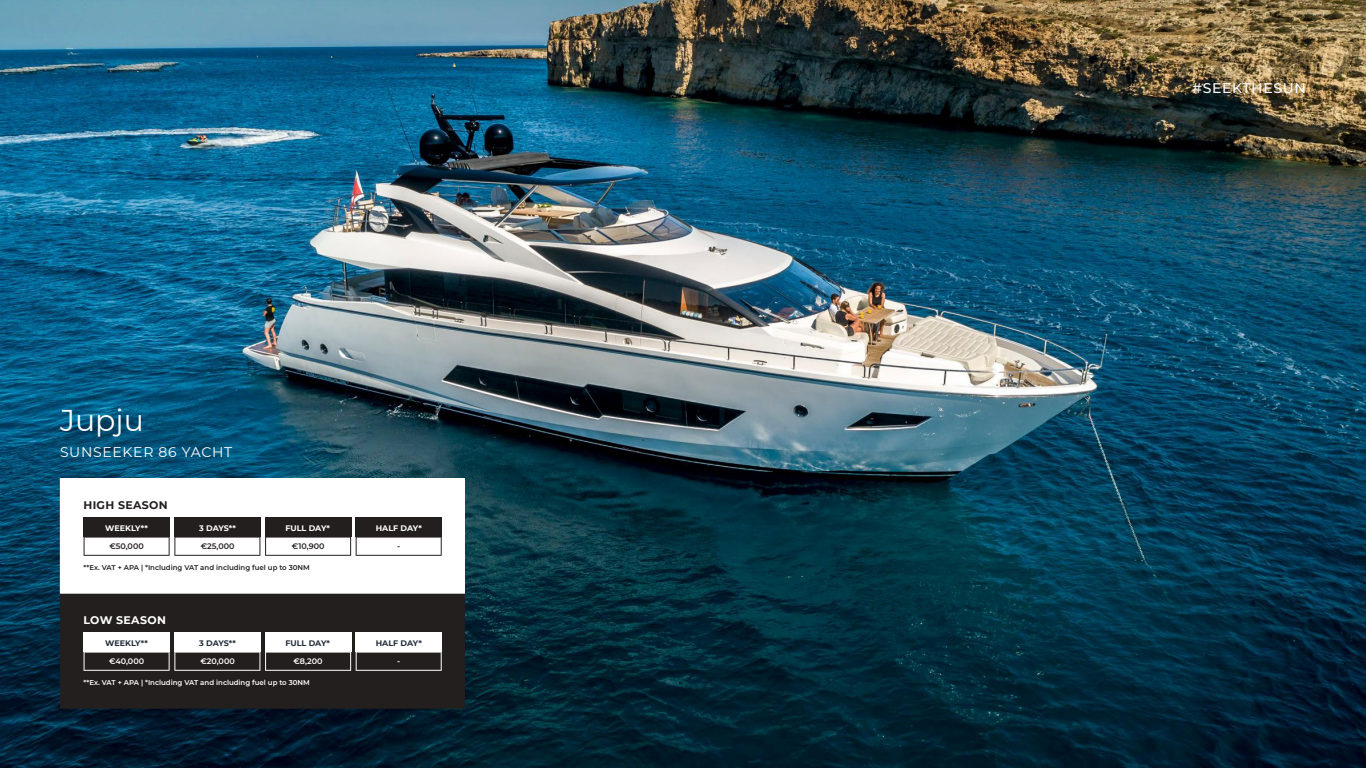
<style>
.page{position:relative;width:1366px;height:768px;background:#fff}
.page>*{position:absolute;margin:0;border:0;box-sizing:border-box;transform-origin:0 0}
.t1{font:30px "Montserrat";color:#fff}
.t2{font:14px "Montserrat";letter-spacing:.05em;color:#fff}
.t3{font:500 14px "Montserrat";letter-spacing:.05em;color:#fff}
.t4{font:700 11px "Montserrat";letter-spacing:.03em;color:#241f1f}
.t5{font:700 11px "Montserrat";letter-spacing:.03em;color:#fff}
.t6{font:700 8px "Montserrat";letter-spacing:-.005em;color:#222d3a}
.t7{font:700 8px "Montserrat";letter-spacing:-.005em;color:#fff}
.t8{font:600 8px "Montserrat";color:#241f1f}
.t9{font:600 8px "Montserrat";color:#fff}
.t10{font:600 7px "Montserrat";color:#fff}
.t11{font:600 7px "Montserrat";color:#241f1f}
</style>
<div class="page">
<img style="left:0;top:0;width:1366px;height:768px">
<div style="left:60px;top:594px;width:405px;height:115px;background:#241f1f"></div>
<svg style="left:60px;top:478px;width:405px;height:116px"></svg>
<div style="left:84px;top:633px;width:86px;height:19px;background:#fff"></div>
<div style="left:84px;top:518px;width:86px;height:19px;background:#241f1f"></div>
<div style="left:174px;top:633px;width:86px;height:19px;background:#fff"></div>
<div style="left:174px;top:518px;width:86px;height:19px;background:#241f1f"></div>
<div style="left:265px;top:633px;width:86px;height:19px;background:#fff"></div>
<div style="left:265px;top:518px;width:86px;height:19px;background:#241f1f"></div>
<div style="left:356px;top:633px;width:86px;height:19px;background:#fff"></div>
<div style="left:356px;top:518px;width:86px;height:19px;background:#241f1f"></div>
<svg style="left:84px;top:652px;width:358px;height:19px;background:#393535"></svg>
<svg style="left:84px;top:537px;width:358px;height:19px"></svg>
<h2 class="t3" style="left:1192px;top:78px;width:115px">#SEEKTHESUN</h2>
<h1 class="t1" style="left:60px;top:400px;width:85px">Jupju</h1>
<h2 class="t2" style="left:60px;top:442px;width:174px">SUNSEEKER 86 YACHT</h2>
<h3 class="t4" style="left:83px;top:498px;width:86px">HIGH SEASON</h3>
<p class="t7" style="left:105px;top:522px;width:44px">WEEKLY**</p>
<p class="t7" style="left:199px;top:522px;width:38px">3 DAYS**</p>
<p class="t7" style="left:285px;top:522px;width:46px">FULL DAY*</p>
<p class="t7" style="left:376px;top:522px;width:48px">HALF DAY*</p>
<p class="t8" style="left:109px;top:540px;width:36px">€50,000</p>
<p class="t8" style="left:201px;top:540px;width:35px">€25,000</p>
<p class="t8" style="left:292px;top:540px;width:34px">€10,900</p>
<p class="t8" style="left:397px;top:540px;width:5px">-</p>
<p class="t11" style="left:84px;top:562px;width:228px">**Ex. VAT + APA | *Including VAT and including fuel up to 30NM</p>
<h3 class="t5" style="left:83px;top:613px;width:84px">LOW SEASON</h3>
<p class="t6" style="left:105px;top:637px;width:44px">WEEKLY**</p>
<p class="t6" style="left:199px;top:637px;width:38px">3 DAYS**</p>
<p class="t6" style="left:285px;top:637px;width:46px">FULL DAY*</p>
<p class="t6" style="left:376px;top:637px;width:48px">HALF DAY*</p>
<p class="t9" style="left:109px;top:655px;width:37px">€40,000</p>
<p class="t9" style="left:200px;top:655px;width:36px">€20,000</p>
<p class="t9" style="left:294px;top:655px;width:31px">€8,200</p>
<p class="t9" style="left:397px;top:655px;width:5px">-</p>
<p class="t10" style="left:84px;top:677px;width:228px">**Ex. VAT + APA | *Including VAT and including fuel up to 30NM</p>
</div>
